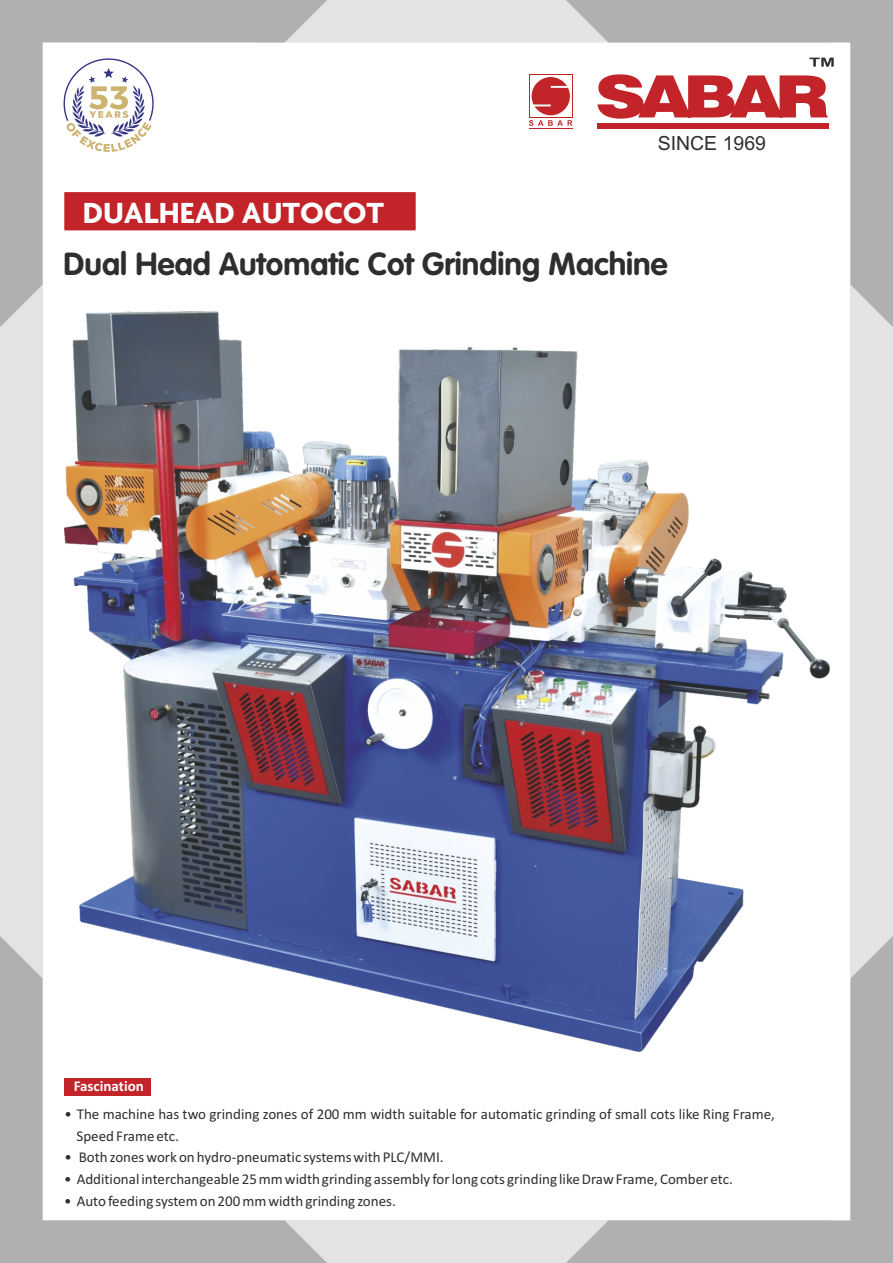
<style>
.page{position:relative;width:893px;height:1263px;background:#fff}
.page>*{position:absolute;margin:0;border:0;box-sizing:border-box;transform-origin:0 0}
.t1{font:700 31.5px "VAG Rounded";color:#2e2e2e}
.t2{font:700 31.5px "Agenda";color:#fff}
.t3{font:19.5px "Arial";color:#2e2e2e}
.t4{font:15px/21.9px "Calibri";color:#2e2e2e}
.t5{font:700 15px "Calibri";color:#fff}
</style>
<div class="page">
<div style="left:0;top:0;width:43px;height:1263px;background:#e3e3e3"></div>
<div style="left:0;top:1220px;width:829px;height:43px;background:#e3e3e3"></div>
<svg style="left:0;top:936px;width:327px;height:327px"></svg>
<div style="left:850px;top:0;width:43px;height:1263px;background:#e3e3e3"></div>
<svg style="left:566px;top:936px;width:327px;height:327px"></svg>
<svg style="left:0;top:0;width:893px;height:327px"></svg>
<div style="left:64px;top:1078px;width:87px;height:17px;background:#c22429"></div>
<img style="left:64px;top:312px;width:765px;height:740px">
<h2 class="t3" style="left:658px;top:136px;width:110px">SINCE 1969</h2>
<h1 class="t2" style="left:83px;top:193px;width:303px">DUALHEAD AUTOCOT</h1>
<h1 class="t1" style="left:64px;top:250px;width:606px">Dual Head Automatic Cot Grinding Machine</h1>
<p class="t5" style="left:74px;top:1080px;width:72px">Fascination</p>
<p class="t4" style="left:76px;top:1104px;width:700px;text-indent:-12px">• The machine has two grinding zones of 200 mm width suitable for automatic grinding of small cots like Ring Frame,<br>Speed Frame etc.</p>
<p class="t4" style="left:64px;top:1148px;width:381px">• Both zones work on hydro-pneumatic systems with PLC/MMI.</p>
<p class="t4" style="left:64px;top:1170px;width:670px">• Additional interchangeable 25 mm width grinding assembly for long cots grinding like Draw Frame, Comber etc.</p>
<p class="t4" style="left:64px;top:1192px;width:333px">• Auto feeding system on 200 mm width grinding zones.</p>
</div>
